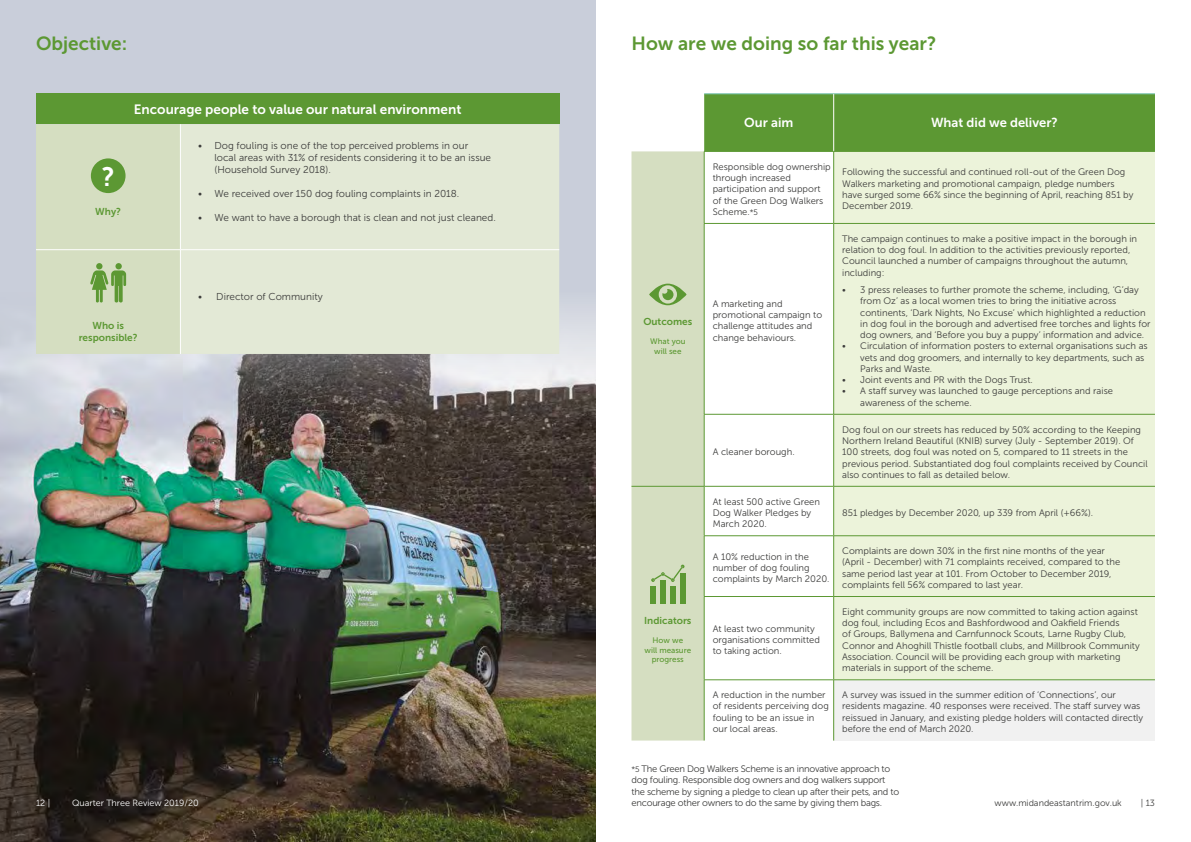
<style>
.page{position:relative;width:1191px;height:842px;background:#fff}
.page>*{position:absolute;margin:0;border:0;box-sizing:border-box;transform-origin:0 0}
.t1{font:26.5px "Museo Sans 700";color:#fff}
.t2{font:19px "Museo Sans 700";color:#5c9833}
.t3{font:13.5px "Museo Sans 700";color:#fff}
.t4{font:13px "Museo Sans 700";color:#fff}
.t5{font:10px/12px "Museo Sans 300";color:#3c3c3b}
.t6{font:10px/12px "Museo Sans 700";color:#5c9833;text-align:center}
.t7{font:9.4px/11.3px "Museo Sans 300";color:#3c3c3b}
.t8{font:9.4px/11.3px "Museo Sans 300";letter-spacing:-.025em;color:#3c3c3b}
.t9{font:9px "Museo Sans 300";color:#3c3c3b}
.t10{font:9px "Museo Sans 300";color:#fff}
.t11{font:8px/9.6px "Museo Sans 500";color:#5c9833;text-align:center}
.s1{font-size:8px}
</style>
<div class="page">
<div style="left:0;top:0;width:595px;height:842px;background:#c9ceda"></div>
<img style="left:0;top:302px;width:595px;height:540px">
<div style="left:36px;top:94px;width:523px;height:30px;background:#5c9833"></div>
<div style="left:181px;top:124px;width:378px;height:230px;background:#e3e9d6"></div>
<hr style="left:180px;top:124px;width:1px;height:125px;background:#fff">
<hr style="left:180px;top:249px;width:379px;height:1px;background:#fff">
<hr style="left:180px;top:250px;width:1px;height:104px;background:#fff">
<div style="left:36px;top:124px;width:144px;height:230px;background:#d5dec1"></div>
<div style="left:704px;top:95px;width:451px;height:56px;background:#5c9833"></div>
<div style="left:631px;top:151px;width:73px;height:589px;background:#d5dec1"></div>
<svg style="left:705px;top:222px;width:128px;height:459px"></svg>
<div style="left:834px;top:152px;width:321px;height:527px;background:#ecf3da"></div>
<div style="left:833px;top:680px;width:322px;height:60px;background:#f1f1f1"></div>
<hr style="left:704px;top:94px;width:129px;height:1px;background:#7ac6b6">
<hr style="left:833px;top:94px;width:322px;height:1px;background:#7ac6b6">
<hr style="left:833px;top:94px;width:1px;height:57px;background:#fff">
<hr style="left:631px;top:486px;width:73px;height:1px;background:#5c9833">
<hr style="left:833px;top:151px;width:322px;height:1px;background:#5c9833">
<hr style="left:833px;top:223px;width:322px;height:1px;background:#5c9833">
<hr style="left:833px;top:414px;width:322px;height:1px;background:#5c9833">
<hr style="left:833px;top:486px;width:322px;height:1px;background:#5c9833">
<hr style="left:833px;top:535px;width:322px;height:1px;background:#5c9833">
<hr style="left:833px;top:596px;width:322px;height:1px;background:#5c9833">
<hr style="left:833px;top:679px;width:322px;height:1px;background:#5c9833">
<hr style="left:704px;top:151px;width:129px;height:1px;background:#5c9833">
<hr style="left:704px;top:152px;width:1px;height:71px;background:#5c9833">
<hr style="left:833px;top:152px;width:1px;height:71px;background:#5c9833">
<hr style="left:704px;top:223px;width:129px;height:1px;background:#5c9833">
<hr style="left:704px;top:224px;width:1px;height:190px;background:#5c9833">
<hr style="left:833px;top:224px;width:1px;height:190px;background:#5c9833">
<hr style="left:704px;top:414px;width:129px;height:1px;background:#5c9833">
<hr style="left:704px;top:414px;width:1px;height:72px;background:#5c9833">
<hr style="left:833px;top:414px;width:1px;height:72px;background:#5c9833">
<hr style="left:704px;top:486px;width:129px;height:1px;background:#5c9833">
<hr style="left:704px;top:486px;width:1px;height:49px;background:#5c9833">
<hr style="left:833px;top:486px;width:1px;height:49px;background:#5c9833">
<hr style="left:704px;top:535px;width:129px;height:1px;background:#5c9833">
<hr style="left:704px;top:536px;width:1px;height:60px;background:#5c9833">
<hr style="left:833px;top:536px;width:1px;height:60px;background:#5c9833">
<hr style="left:704px;top:596px;width:129px;height:1px;background:#5c9833">
<hr style="left:704px;top:597px;width:1px;height:82px;background:#5c9833">
<hr style="left:833px;top:597px;width:1px;height:82px;background:#5c9833">
<hr style="left:704px;top:679px;width:129px;height:1px;background:#5c9833">
<hr style="left:704px;top:680px;width:1px;height:60px;background:#5c9833">
<hr style="left:833px;top:680px;width:1px;height:60px;background:#5c9833">
<svg style="left:649px;top:284px;width:37px;height:21px"></svg>
<div style="left:650px;top:586px;width:6px;height:18px;background:#5c9833"></div>
<div style="left:660px;top:580px;width:5px;height:24px;background:#5c9833"></div>
<div style="left:670px;top:586px;width:5px;height:18px;background:#5c9833"></div>
<div style="left:680px;top:573px;width:5px;height:31px;background:#5c9833"></div>
<svg style="left:651px;top:565px;width:33px;height:17px"></svg>
<h2 class="t2" style="left:36px;top:33px;width:93px">Objective:</h2>
<h1 class="t1" style="left:102px;top:162px;width:14px">?</h1>
<p class="t6" style="left:95px;top:206px;width:27px">Why?</p>
<h3 class="t3" style="left:134px;top:102px;width:329px">Encourage people to value our natural environment</h3>
<p class="t5" style="left:214px;top:139px;width:278px;text-indent:-16px">• Dog fouling is one of the top perceived problems in our local areas with 31% of residents considering it to be an issue (Household Survey 2018).</p>
<p class="t5" style="left:198px;top:187px;width:262px">• We received over 150 dog fouling complaints in 2018.</p>
<p class="t5" style="left:198px;top:211px;width:299px">• We want to have a borough that is clean and not just cleaned.</p>
<p class="t5" style="left:198px;top:290px;width:126px">• Director of Community</p>
<p class="t6" style="left:79px;top:319px;width:61px">Who is responsible?</p>
<h2 class="t2" style="left:631px;top:33px;width:306px">How are we doing so far this year?</h2>
<h3 class="t4" style="left:744px;top:116px;width:51px">Our aim</h3>
<h3 class="t4" style="left:931px;top:116px;width:128px">What did we deliver?</h3>
<p class="t6" style="left:643px;top:316px;width:50px">Outcomes</p>
<p class="t11" style="left:650px;top:337px;width:37px">What you will see</p>
<p class="t6" style="left:644px;top:614px;width:49px">Indicators</p>
<p class="t11" style="left:644px;top:635px;width:48px">How we<br>will measure progress</p>
<p class="t7" style="left:712px;top:161px;width:120px">Responsible dog ownership through increased participation and support of the Green Dog Walkers<br>Scheme.<span class="s1">*5</span></p>
<p class="t7" style="left:842px;top:167px;width:293px">Following the successful and continued roll-out of the Green Dog Walkers marketing and promotional campaign, pledge numbers have surged some 66% since the beginning of April, reaching 851 by December 2019.</p>
<p class="t7" style="left:712px;top:298px;width:111px">A marketing and promotional campaign to challenge attitudes and change behaviours.</p>
<p class="t7" style="left:712px;top:446px;width:83px">A cleaner borough.</p>
<p class="t7" style="left:842px;top:233px;width:296px">The campaign continues to make a positive impact in the borough in relation to dog foul. In addition to the activities previously reported, Council launched a number of campaigns throughout the autumn, including:</p>
<p class="t7" style="left:860px;top:284px;width:292px;text-indent:-18px">• 3 press releases to further promote the scheme, including, ‘G’day from Oz’ as a local women tries to bring the initiative across continents, ‘Dark Nights, No Excuse’ which highlighted a reduction in dog foul in the borough and advertised free torches and lights for dog owners, and ‘Before you buy a puppy’ information and advice.</p>
<p class="t7" style="left:860px;top:341px;width:289px;text-indent:-18px">• Circulation of information posters to external organisations such as vets and dog groomers, and internally to key departments, such as<br>Parks and Waste.</p>
<p class="t7" style="left:842px;top:374px;width:192px">• Joint events and PR with the Dogs Trust.</p>
<p class="t7" style="left:860px;top:386px;width:254px;text-indent:-18px">• A staff survey was launched to gauge perceptions and raise awareness of the scheme.</p>
<p class="t7" style="left:842px;top:424px;width:307px">Dog foul on our streets has reduced by 50% according to the Keeping Northern Ireland Beautiful (KNIB) survey (July - September 2019). Of 100 streets, dog foul was noted on 5, compared to 11 streets in the previous period. Substantiated dog foul complaints received by Council also continues to fall as detailed below.</p>
<p class="t7" style="left:712px;top:496px;width:109px">At least 500 active Green<br>Dog Walker Pledges by<br>March 2020.</p>
<p class="t7" style="left:842px;top:507px;width:252px">851 pledges by December 2020, up 339 from April (+66%).</p>
<p class="t7" style="left:712px;top:551px;width:118px">A 10% reduction in the number of dog fouling complaints by March 2020.</p>
<p class="t7" style="left:842px;top:545px;width:279px">Complaints are down 30% in the first nine months of the year (April - December) with 71 complaints received, compared to the same period last year at 101. From October to December 2019, complaints fell 56% compared to last year.</p>
<p class="t7" style="left:712px;top:623px;width:109px">At least two community organisations committed to taking action.</p>
<p class="t7" style="left:842px;top:606px;width:299px">Eight community groups are now committed to taking action against dog foul, including Ecos and Bashfordwood and Oakfield Friends<br>of Groups, Ballymena and Carnfunnock Scouts, Larne Rugby Club, Connor and Ahoghill Thistle football clubs, and Millbrook Community Association. Council will be providing each group with marketing materials in support of the scheme.</p>
<p class="t7" style="left:712px;top:689px;width:118px">A reduction in the number of residents perceiving dog fouling to be an issue in our local areas.</p>
<p class="t7" style="left:842px;top:689px;width:302px">A survey was issued in the summer edition of ‘Connections’, our residents magazine. 40 responses were received. The staff survey was reissued in January, and existing pledge holders will contacted directly before the end of March 2020.</p>
<p class="t8" style="left:631px;top:763px;width:269px"><span class="s1">*5</span> The Green Dog Walkers Scheme is an innovative approach to dog fouling. Responsible dog owners and dog walkers support the scheme by signing a pledge to clean up after their pets, and to encourage other owners to do the same by giving them bags.</p>
<p class="t10" style="left:36px;top:798px;width:16px">12 |</p>
<p class="t10" style="left:72px;top:798px;width:128px">Quarter Three Review 2019/20</p>
<p class="t9" style="left:994px;top:798px;width:129px">www.midandeastantrim.gov.uk</p>
<p class="t9" style="left:1140px;top:798px;width:16px">| 13</p>
</div>
